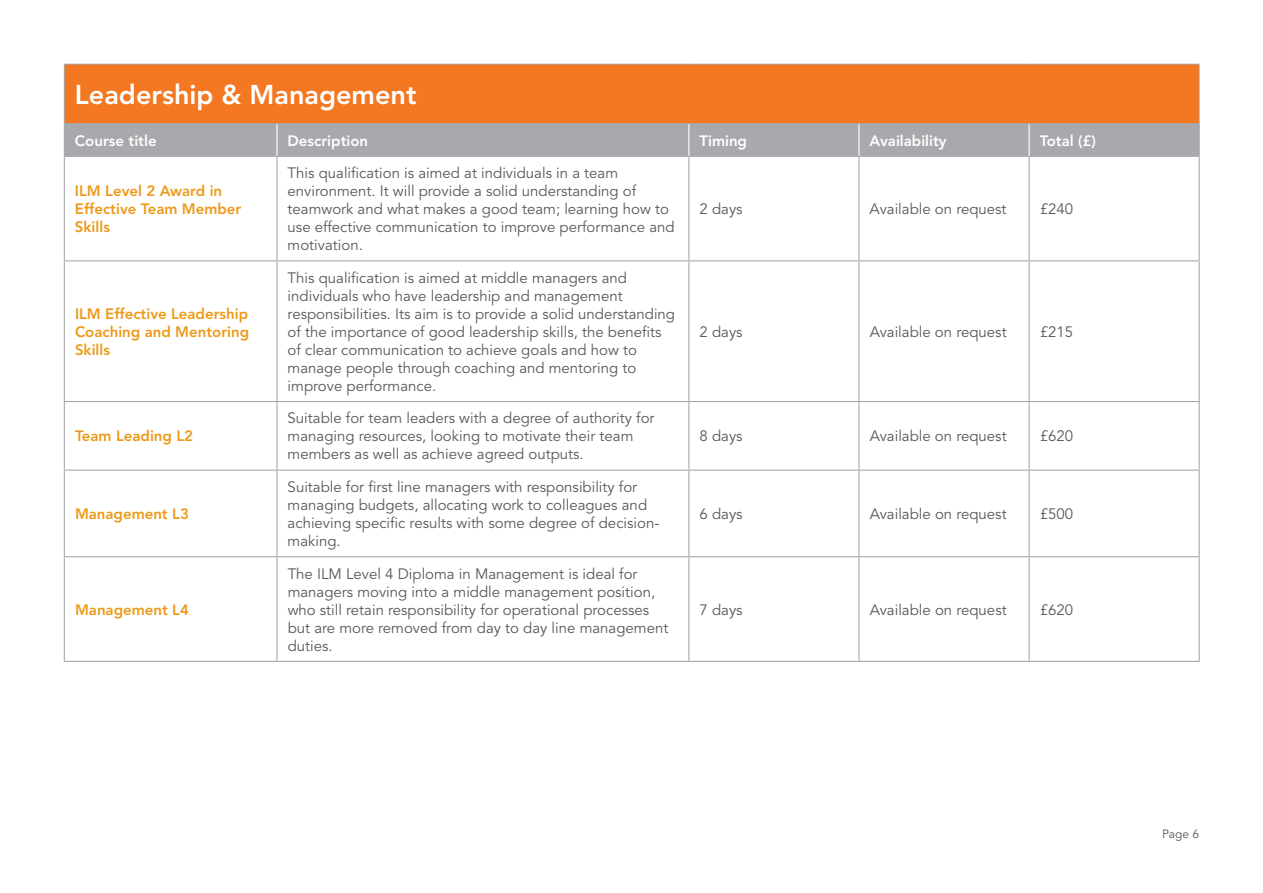
<style>
.page{position:relative;width:1263px;height:893px;background:#fff}
.page>*{position:absolute;margin:0;border:0;box-sizing:border-box;transform-origin:0 0}
.t1{font:800 27px "Avenir LT Std";color:#fff}
.t2{font:15px/18px "Avenir LT Std";color:#57585a}
.t3{font:800 15px/18px "Avenir LT Std";color:#ed9a19}
.t4{font:800 15px "Avenir LT Std";color:#fff}
.t5{font:12px "Avenir LT Std";color:#57585a}
</style>
<div class="page">
<div style="left:64px;top:64px;width:1135px;height:60px;background:#f47721"></div>
<div style="left:65px;top:124px;width:1133px;height:32px;background:#a8a9ad"></div>
<hr style="left:64px;top:64px;width:213px;height:1px;background:#a8a9ad">
<hr style="left:64px;top:65px;width:1px;height:58px;background:#a8a9ad">
<hr style="left:277px;top:64px;width:412px;height:1px;background:#a8a9ad">
<hr style="left:689px;top:64px;width:170px;height:1px;background:#a8a9ad">
<hr style="left:859px;top:64px;width:170px;height:1px;background:#a8a9ad">
<hr style="left:1029px;top:64px;width:170px;height:1px;background:#a8a9ad">
<hr style="left:1199px;top:65px;width:1px;height:58px;background:#a8a9ad">
<hr style="left:64px;top:123px;width:213px;height:1px;background:#a8a9ad">
<hr style="left:64px;top:124px;width:1px;height:32px;background:#a8a9ad">
<hr style="left:277px;top:123px;width:412px;height:1px;background:#a8a9ad">
<hr style="left:689px;top:123px;width:170px;height:1px;background:#a8a9ad">
<hr style="left:859px;top:123px;width:170px;height:1px;background:#a8a9ad">
<hr style="left:1029px;top:123px;width:171px;height:1px;background:#a8a9ad">
<hr style="left:1198px;top:124px;width:2px;height:32px;background:#a8a9ad">
<hr style="left:64px;top:156px;width:213px;height:1px;background:#a8a9ad">
<hr style="left:64px;top:157px;width:1px;height:103px;background:#a8a9ad">
<hr style="left:277px;top:156px;width:412px;height:1px;background:#a8a9ad">
<hr style="left:276px;top:157px;width:2px;height:103px;background:#a8a9ad">
<hr style="left:689px;top:156px;width:170px;height:1px;background:#a8a9ad">
<hr style="left:688px;top:157px;width:1px;height:103px;background:#a8a9ad">
<hr style="left:859px;top:156px;width:170px;height:1px;background:#a8a9ad">
<hr style="left:858px;top:157px;width:1px;height:103px;background:#a8a9ad">
<hr style="left:1029px;top:156px;width:171px;height:1px;background:#a8a9ad">
<hr style="left:1028px;top:157px;width:2px;height:103px;background:#a8a9ad">
<hr style="left:1198px;top:157px;width:2px;height:103px;background:#a8a9ad">
<hr style="left:64px;top:261px;width:1px;height:140px;background:#a8a9ad">
<hr style="left:276px;top:261px;width:2px;height:140px;background:#a8a9ad">
<hr style="left:688px;top:261px;width:1px;height:140px;background:#a8a9ad">
<hr style="left:859px;top:260px;width:170px;height:1px;background:#a8a9ad">
<hr style="left:858px;top:261px;width:1px;height:140px;background:#a8a9ad">
<hr style="left:1029px;top:260px;width:171px;height:1px;background:#a8a9ad">
<hr style="left:1028px;top:261px;width:2px;height:140px;background:#a8a9ad">
<hr style="left:1198px;top:261px;width:2px;height:140px;background:#a8a9ad">
<hr style="left:64px;top:402px;width:1px;height:68px;background:#a8a9ad">
<hr style="left:276px;top:402px;width:2px;height:68px;background:#a8a9ad">
<hr style="left:688px;top:402px;width:1px;height:68px;background:#a8a9ad">
<hr style="left:859px;top:401px;width:170px;height:1px;background:#a8a9ad">
<hr style="left:858px;top:402px;width:1px;height:68px;background:#a8a9ad">
<hr style="left:1029px;top:401px;width:171px;height:1px;background:#a8a9ad">
<hr style="left:1028px;top:402px;width:2px;height:68px;background:#a8a9ad">
<hr style="left:1198px;top:402px;width:2px;height:68px;background:#a8a9ad">
<hr style="left:64px;top:471px;width:1px;height:85px;background:#a8a9ad">
<hr style="left:276px;top:471px;width:2px;height:85px;background:#a8a9ad">
<hr style="left:688px;top:471px;width:1px;height:85px;background:#a8a9ad">
<hr style="left:859px;top:470px;width:170px;height:1px;background:#a8a9ad">
<hr style="left:858px;top:471px;width:1px;height:85px;background:#a8a9ad">
<hr style="left:1029px;top:470px;width:171px;height:1px;background:#a8a9ad">
<hr style="left:1028px;top:471px;width:2px;height:85px;background:#a8a9ad">
<hr style="left:1198px;top:471px;width:2px;height:85px;background:#a8a9ad">
<hr style="left:64px;top:557px;width:1px;height:104px;background:#a8a9ad">
<hr style="left:276px;top:557px;width:2px;height:104px;background:#a8a9ad">
<hr style="left:688px;top:557px;width:1px;height:104px;background:#a8a9ad">
<hr style="left:859px;top:556px;width:170px;height:1px;background:#a8a9ad">
<hr style="left:858px;top:557px;width:1px;height:104px;background:#a8a9ad">
<hr style="left:1029px;top:556px;width:171px;height:1px;background:#a8a9ad">
<hr style="left:1028px;top:557px;width:2px;height:104px;background:#a8a9ad">
<hr style="left:1198px;top:557px;width:2px;height:104px;background:#a8a9ad">
<hr style="left:859px;top:661px;width:170px;height:1px;background:#a8a9ad">
<hr style="left:1029px;top:661px;width:171px;height:1px;background:#a8a9ad">
<hr style="left:276px;top:124px;width:2px;height:32px;background:#fff">
<hr style="left:688px;top:124px;width:1px;height:32px;background:#fff">
<hr style="left:858px;top:124px;width:1px;height:32px;background:#fff">
<hr style="left:1028px;top:124px;width:2px;height:32px;background:#fff">
<hr style="left:64px;top:260px;width:213px;height:1px;background:#a8a9ad">
<hr style="left:277px;top:260px;width:412px;height:1px;background:#a8a9ad">
<hr style="left:689px;top:260px;width:170px;height:1px;background:#a8a9ad">
<hr style="left:64px;top:401px;width:213px;height:1px;background:#a8a9ad">
<hr style="left:277px;top:401px;width:412px;height:1px;background:#a8a9ad">
<hr style="left:689px;top:401px;width:170px;height:1px;background:#a8a9ad">
<hr style="left:64px;top:470px;width:213px;height:1px;background:#a8a9ad">
<hr style="left:277px;top:470px;width:412px;height:1px;background:#a8a9ad">
<hr style="left:689px;top:470px;width:170px;height:1px;background:#a8a9ad">
<hr style="left:64px;top:556px;width:213px;height:1px;background:#a8a9ad">
<hr style="left:277px;top:556px;width:412px;height:1px;background:#a8a9ad">
<hr style="left:689px;top:556px;width:170px;height:1px;background:#a8a9ad">
<hr style="left:64px;top:661px;width:213px;height:1px;background:#a8a9ad">
<hr style="left:277px;top:661px;width:412px;height:1px;background:#a8a9ad">
<hr style="left:689px;top:661px;width:170px;height:1px;background:#a8a9ad">
<h1 class="t1" style="left:75px;top:79px;width:343px">Leadership &amp; Management</h1>
<p class="t4" style="left:75px;top:132px;width:83px">Course title</p>
<p class="t4" style="left:288px;top:132px;width:82px">Description</p>
<p class="t4" style="left:699px;top:132px;width:49px">Timing</p>
<p class="t4" style="left:870px;top:132px;width:79px">Availability</p>
<p class="t4" style="left:1040px;top:132px;width:58px">Total (£)</p>
<p class="t3" style="left:75px;top:182px;width:168px">ILM Level 2 Award in<br>Effective Team Member<br>Skills</p>
<p class="t2" style="left:288px;top:165px;width:388px">This qualification is aimed at individuals in a team environment. It will provide a solid understanding of teamwork and what makes a good team; learning how to use effective communication to improve performance and motivation.</p>
<p class="t2" style="left:699px;top:201px;width:45px">2 days</p>
<p class="t2" style="left:870px;top:201px;width:138px">Available on request</p>
<p class="t2" style="left:1040px;top:201px;width:35px">£240</p>
<p class="t3" style="left:75px;top:305px;width:176px;text-align:justify">ILM Effective Leadership Coaching and Mentoring Skills</p>
<p class="t2" style="left:288px;top:269px;width:389px">This qualification is aimed at middle managers and individuals who have leadership and management responsibilities. Its aim is to provide a solid understanding of the importance of good leadership skills, the benefits of clear communication to achieve goals and how to manage people through coaching and mentoring to improve performance.</p>
<p class="t2" style="left:699px;top:323px;width:45px">2 days</p>
<p class="t2" style="left:870px;top:323px;width:138px">Available on request</p>
<p class="t2" style="left:1040px;top:323px;width:35px">£215</p>
<p class="t3" style="left:75px;top:427px;width:120px">Team Leading L2</p>
<p class="t2" style="left:288px;top:410px;width:368px">Suitable for team leaders with a degree of authority for managing resources, looking to motivate their team members as well as achieve agreed outputs.</p>
<p class="t2" style="left:699px;top:428px;width:45px">8 days</p>
<p class="t2" style="left:870px;top:428px;width:138px">Available on request</p>
<p class="t2" style="left:1040px;top:428px;width:35px">£620</p>
<p class="t3" style="left:75px;top:505px;width:115px">Management L3</p>
<p class="t2" style="left:288px;top:478px;width:373px">Suitable for first line managers with responsibility for managing budgets, allocating work to colleagues and achieving specific results with some degree of decision&shy;making.</p>
<p class="t2" style="left:700px;top:505px;width:45px">6 days</p>
<p class="t2" style="left:870px;top:505px;width:138px">Available on request</p>
<p class="t2" style="left:1040px;top:505px;width:35px">£500</p>
<p class="t3" style="left:75px;top:600px;width:115px">Management L4</p>
<p class="t2" style="left:288px;top:565px;width:382px">The ILM Level 4 Diploma in Management is ideal for managers moving into a middle management position, who still retain responsibility for operational processes but are more removed from day to day line management duties.</p>
<p class="t2" style="left:700px;top:601px;width:45px">7 days</p>
<p class="t2" style="left:870px;top:601px;width:138px">Available on request</p>
<p class="t2" style="left:1040px;top:601px;width:35px">£620</p>
<p class="t5" style="left:1162px;top:827px;width:39px">Page 6</p>
</div>
